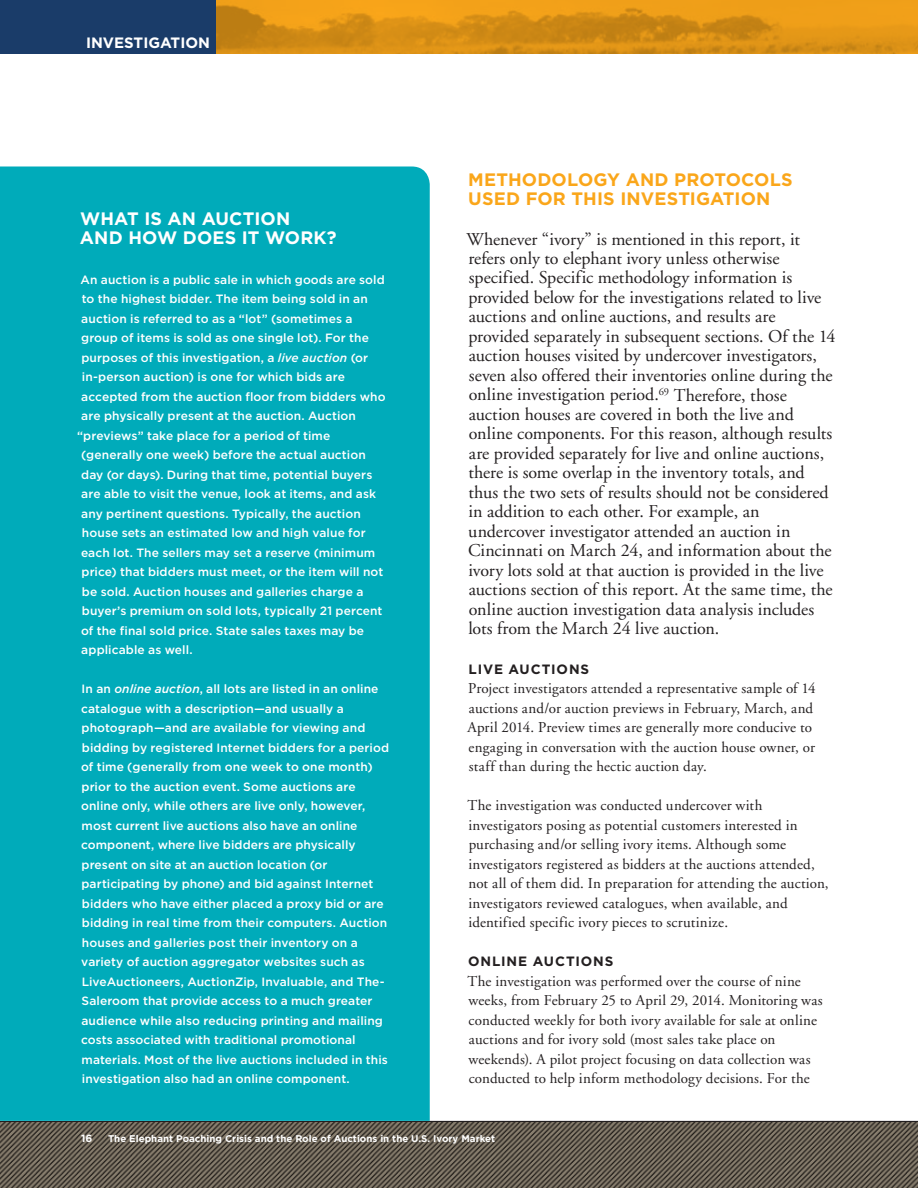
<style>
.page{position:relative;width:918px;height:1188px;background:#fff}
.page>*{position:absolute;margin:0;border:0;box-sizing:border-box;transform-origin:0 0}
.t1{font:18px/19.5px "Adobe Garamond";letter-spacing:-.005em;color:#231f20}
.t2{font:700 18px/19.5px "Gotham";letter-spacing:.005em;color:#faa61a}
.t3{font:700 18px/19.5px "Gotham";letter-spacing:.005em;color:#fff}
.t4{font:15px/19.5px "Adobe Garamond";letter-spacing:.01em;color:#231f20}
.t5{font:700 15px "Gotham";color:#fff}
.t6{font:700 13.5px "Gotham";letter-spacing:.07em;color:#231f20}
.t7{font:500 12px/19.5px "Gotham";letter-spacing:.005em;color:#fff}
.t8{font:700 10.5px "Gotham";color:#fff}
.t9{font:700 9.75px "Gotham";color:#fff}
.s1{font-style:italic}
</style>
<div class="page">
<img style="left:216px;top:0;width:702px;height:54px">
<div style="left:0;top:0;width:216px;height:54px;background:#1a3c69"></div>
<img style="left:0;top:1122px;width:918px;height:66px">
<hr style="left:0;top:1121px;width:918px;height:1px;background:#231f20">
<div style="left:0;top:166px;width:430px;height:955px;background:#00abba"></div>
<p class="t5" style="left:86px;top:34px;width:125px">INVESTIGATION</p>
<h1 class="t3" style="left:80px;top:208px;width:258px">WHAT IS AN AUCTION<br>AND HOW DOES IT WORK?</h1>
<p class="t7" style="left:81px;top:269px;width:306px">An auction is a public sale in which goods are sold</p>
<p class="t7" style="left:82px;top:289px;width:288px">to the highest bidder. The item being sold in an</p>
<p class="t7" style="left:81px;top:308px;width:273px">auction is referred to as a “lot” (sometimes a</p>
<p class="t7" style="left:81px;top:328px;width:289px">group of items is sold as one single lot). For the</p>
<p class="t7" style="left:81px;top:347px;width:288px">purposes of this investigation, a <span class="s1">live auction</span> (or</p>
<p class="t7" style="left:82px;top:367px;width:265px">in-person auction) is one for which bids are</p>
<p class="t7" style="left:81px;top:386px;width:306px">accepted from the auction floor from bidders who</p>
<p class="t7" style="left:81px;top:406px;width:276px">are physically present at the auction. Auction</p>
<p class="t7" style="left:77px;top:425px;width:255px">“previews” take place for a period of time</p>
<p class="t7" style="left:81px;top:445px;width:286px">(generally one week) before the actual auction</p>
<p class="t7" style="left:81px;top:464px;width:293px">day (or days). During that time, potential buyers</p>
<p class="t7" style="left:81px;top:484px;width:296px">are able to visit the venue, look at items, and ask</p>
<p class="t7" style="left:81px;top:503px;width:281px">any pertinent questions. Typically, the auction</p>
<p class="t7" style="left:82px;top:523px;width:285px">house sets an estimated low and high value for</p>
<p class="t7" style="left:81px;top:542px;width:296px">each lot. The sellers may set a reserve (minimum</p>
<p class="t7" style="left:82px;top:562px;width:303px">price) that bidders must meet, or the item will not</p>
<p class="t7" style="left:82px;top:581px;width:283px">be sold. Auction houses and galleries charge a</p>
<p class="t7" style="left:82px;top:601px;width:302px">buyer’s premium on sold lots, typically 21 percent</p>
<p class="t7" style="left:81px;top:620px;width:285px">of the final sold price. State sales taxes may be</p>
<p class="t7" style="left:81px;top:640px;width:113px">applicable as well.</p>
<p class="t7" style="left:81px;top:679px;width:310px">In an <span class="s1">online auction</span>, all lots are listed in an online catalogue with a description—and usually a photograph—and are available for viewing and bidding by registered Internet bidders for a period of time (generally from one week to one month) prior to the auction event. Some auctions are online only, while others are live only, however, most current live auctions also have an online component, where live bidders are physically present on site at an auction location (or participating by phone) and bid against Internet bidders who have either placed a proxy bid or are bidding in real time from their computers. Auction houses and galleries post their inventory on a variety of auction aggregator websites such as LiveAuctioneers, AuctionZip, Invaluable, and The-Saleroom that provide access to a much greater audience while also reducing printing and mailing costs associated with traditional promotional materials. Most of the live auctions included in this investigation also had an online component.</p>
<h1 class="t2" style="left:468px;top:169px;width:326px">METHODOLOGY AND PROTOCOLS<br>USED FOR THIS INVESTIGATION</h1>
<p class="t1" style="left:466px;top:230px;width:371px">Whenever “ivory” is mentioned in this report, it refers only to elephant ivory unless otherwise specified. Specific methodology information is provided below for the investigations related to live auctions and online auctions, and results are provided separately in subsequent sections. Of the 14 auction houses visited by undercover investigators, seven also offered their inventories online during the online investigation period.<sup>69</sup> Therefore, those auction houses are covered in both the live and online components. For this reason, although results are provided separately for live and online auctions, there is some overlap in the inventory totals, and thus the two sets of results should not be considered in addition to each other. For example, an undercover investigator attended an auction in Cincinnati on March 24, and information about the ivory lots sold at that auction is provided in the live auctions section of this report. At the same time, the online auction investigation data analysis includes lots from the March 24 live auction.</p>
<p class="t6" style="left:469px;top:661px;width:122px">LIVE AUCTIONS</p>
<p class="t4" style="left:467px;top:679px;width:350px">Project investigators attended a representative sample of 14 auctions and/or auction previews in February, March, and April 2014. Preview times are generally more conducive to engaging in conversation with the auction house owner, or staff than during the hectic auction day.</p>
<p class="t4" style="left:468px;top:796px;width:363px">The investigation was conducted undercover with investigators posing as potential customers interested in purchasing and/or selling ivory items. Although some investigators registered as bidders at the auctions attended, not all of them did. In preparation for attending the auction, investigators reviewed catalogues, when available, and identified specific ivory pieces to scrutinize.</p>
<p class="t6" style="left:468px;top:953px;width:147px">ONLINE AUCTIONS</p>
<p class="t4" style="left:468px;top:971px;width:357px">The investigation was performed over the course of nine weeks, from February 25 to April 29, 2014. Monitoring was conducted weekly for both ivory available for sale at online auctions and for ivory sold (most sales take place on weekends). A pilot project focusing on data collection was conducted to help inform methodology decisions. For the</p>
<p class="t8" style="left:81px;top:1132px;width:13px">16</p>
<p class="t9" style="left:108px;top:1132px;width:389px">The Elephant Poaching Crisis and the Role of Auctions in the U.S. Ivory Market</p>
</div>
